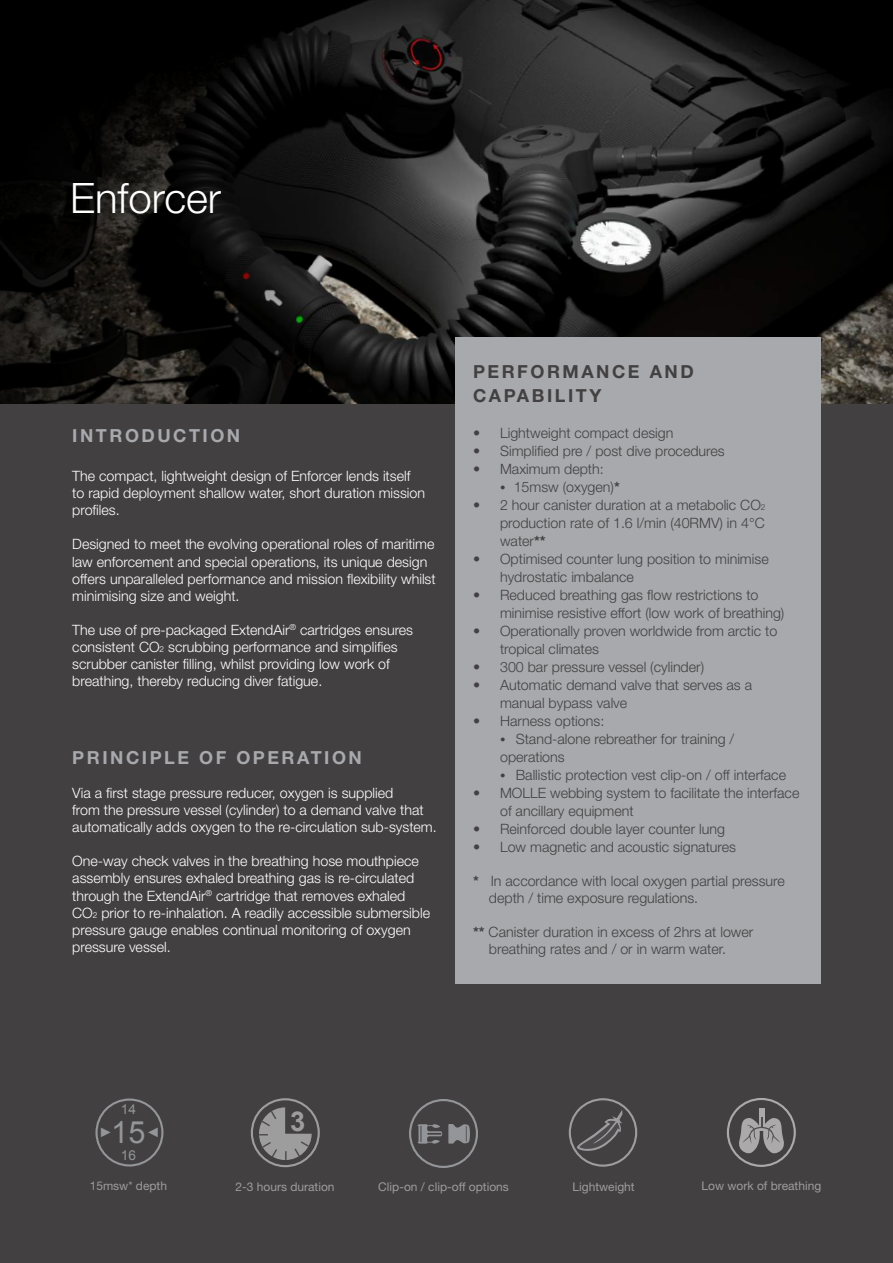
<style>
.page{position:relative;width:893px;height:1263px;background:#424041}
.page>*{position:absolute;margin:0;border:0;box-sizing:border-box;transform-origin:0 0}
.t1{font:300 42px "Helvetica Neue LT Pro";color:#fff}
.t2{font:30.6px "Arial";color:#939598}
.t3{font:700 27.3px "Arial";color:#9d9d9e}
.t4{font:700 18px "Helvetica Neue LT Pro";letter-spacing:.14em;color:#a8a9ad}
.t5{font:700 18px/24px "Helvetica Neue LT Pro";letter-spacing:.14em;color:#424041}
.t6{font:300 14.25px/17.1px "Helvetica Neue LT Pro";color:#fff}
.t7{font:300 14.25px/18px "Helvetica Neue LT Pro";color:#424041}
.t8{font:13.65px "Arial";color:#939598}
.t9{font:12px "Helvetica Neue LT Pro";color:#9d9d9e}
.s1{font-size:8.25px}
.s2{font-family:"Arial Narrow";font-weight:400;font-size:9px}
.s3{font-weight:700}
</style>
<div class="page">
<img style="left:714px;top:0;width:179px;height:404px">
<svg style="left:0;top:0;width:714px;height:404px;background:#1b1b1a"></svg>
<div style="left:455px;top:337px;width:366px;height:646px;background:#a8a9ad"></div>
<svg style="left:570px;top:1098px;width:68px;height:69px"></svg>
<svg style="left:250px;top:1098px;width:70px;height:70px"></svg>
<svg style="left:409px;top:1099px;width:69px;height:69px"></svg>
<svg style="left:726px;top:1098px;width:70px;height:69px"></svg>
<svg style="left:95px;top:1098px;width:69px;height:69px"></svg>
<h1 class="t1" style="left:70px;top:172px;width:152px">Enforcer</h1>
<p class="t4" style="left:72px;top:425px;width:170px">INTRODUCTION</p>
<p class="t6" style="left:72px;top:467px;width:354px">The compact, lightweight design of Enforcer lends itself to rapid deployment shallow water, short duration mission profiles.</p>
<p class="t6" style="left:72px;top:535px;width:365px">Designed to meet the evolving operational roles of maritime law enforcement and special operations, its unique design offers unparalleled performance and mission flexibility whilst minimising size and weight.</p>
<p class="t6" style="left:72px;top:621px;width:342px">The use of pre-packaged ExtendAir<sup>®</sup> cartridges ensures consistent CO<span class="s1">2</span> scrubbing performance and simplifies scrubber canister filling, whilst providing low work of breathing, thereby reducing diver fatigue.</p>
<p class="t4" style="left:72px;top:746px;width:291px">PRINCIPLE OF OPERATION</p>
<p class="t6" style="left:72px;top:784px;width:366px">Via a first stage pressure reducer, oxygen is supplied<br>from the pressure vessel (cylinder) to a demand valve that automatically adds oxygen to the re-circulation sub-system.</p>
<p class="t6" style="left:72px;top:852px;width:359px">One-way check valves in the breathing hose mouthpiece assembly ensures exhaled breathing gas is re-circulated through the ExtendAir<sup>®</sup> cartridge that removes exhaled CO<span class="s1">2</span> prior to re-inhalation. A readily accessible submersible pressure gauge enables continual monitoring of oxygen pressure vessel.</p>
<p class="t5" style="left:473px;top:359px;width:222px">PERFORMANCE AND<br>CAPABILITY</p>
<p class="t7" style="left:473px;top:423px;width:202px">• Lightweight compact design</p>
<p class="t7" style="left:473px;top:441px;width:253px">• Simplified pre / post dive procedures</p>
<p class="t7" style="left:473px;top:459px;width:132px">• Maximum depth:</p>
<p class="t7" style="left:500px;top:477px;width:121px"><span class="s2">●</span> 15msw (oxygen)<span class="s3">*</span></p>
<p class="t7" style="left:500px;top:495px;width:267px;text-align:justify;text-indent:-27px">• 2 hour canister duration at a metabolic CO<span class="s1">2 </span>production rate of 1.6 l/min (40RMV) in 4°C water<span class="s3">**</span></p>
<p class="t7" style="left:500px;top:549px;width:270px;text-indent:-27px">• Optimised counter lung position to minimise hydrostatic imbalance</p>
<p class="t7" style="left:500px;top:585px;width:286px;text-indent:-27px">• Reduced breathing gas flow restrictions to minimise resistive effort (low work of breathing)</p>
<p class="t7" style="left:500px;top:621px;width:279px;text-indent:-27px">• Operationally proven worldwide from arctic to tropical climates</p>
<p class="t7" style="left:473px;top:657px;width:233px">• 300 bar pressure vessel (cylinder)</p>
<p class="t7" style="left:500px;top:675px;width:254px;text-indent:-27px">• Automatic demand valve that serves as a manual bypass valve</p>
<p class="t7" style="left:473px;top:711px;width:133px">• Harness options:</p>
<p class="t7" style="left:500px;top:729px;width:236px"><span class="s2">●</span> Stand-alone rebreather for training / operations</p>
<p class="t7" style="left:500px;top:765px;width:287px"><span class="s2">●</span> Ballistic protection vest clip-on / off interface</p>
<p class="t7" style="left:500px;top:783px;width:301px;text-indent:-27px">• MOLLE webbing system to facilitate the interface of ancillary equipment</p>
<p class="t7" style="left:473px;top:819px;width:253px">• Reinforced double layer counter lung</p>
<p class="t7" style="left:473px;top:837px;width:264px">• Low magnetic and acoustic signatures</p>
<p class="t7" style="left:489px;top:872px;width:297px;line-height:17.1px;text-indent:-16px"><span class="s3">*</span> In accordance with local oxygen partial pressure depth / time exposure regulations.</p>
<p class="t7" style="left:489px;top:923px;width:266px;line-height:17.1px;text-indent:-16px"><span class="s3">**</span> Canister duration in excess of 2hrs at lower breathing rates and / or in warm water.</p>
<p class="t8" style="left:121px;top:1101px;width:17px">14</p>
<h2 class="t2" style="left:111px;top:1112px;width:36px">15</h2>
<p class="t8" style="left:121px;top:1146px;width:17px">16</p>
<p class="t8" style="left:99px;top:1123px;width:15px">►</p>
<h3 class="t3" style="left:290px;top:1103px;width:17px">3</h3>
<p class="t9" style="left:90px;top:1178px;width:79px">15msw* depth</p>
<p class="t9" style="left:235px;top:1179px;width:101px">2-3 hours duration</p>
<p class="t9" style="left:378px;top:1179px;width:132px">Clip-on / clip-off options</p>
<p class="t9" style="left:701px;top:1178px;width:121px">Low work of breathing</p>
<p class="t9" style="left:572px;top:1179px;width:64px">Lightweight</p>
</div>
